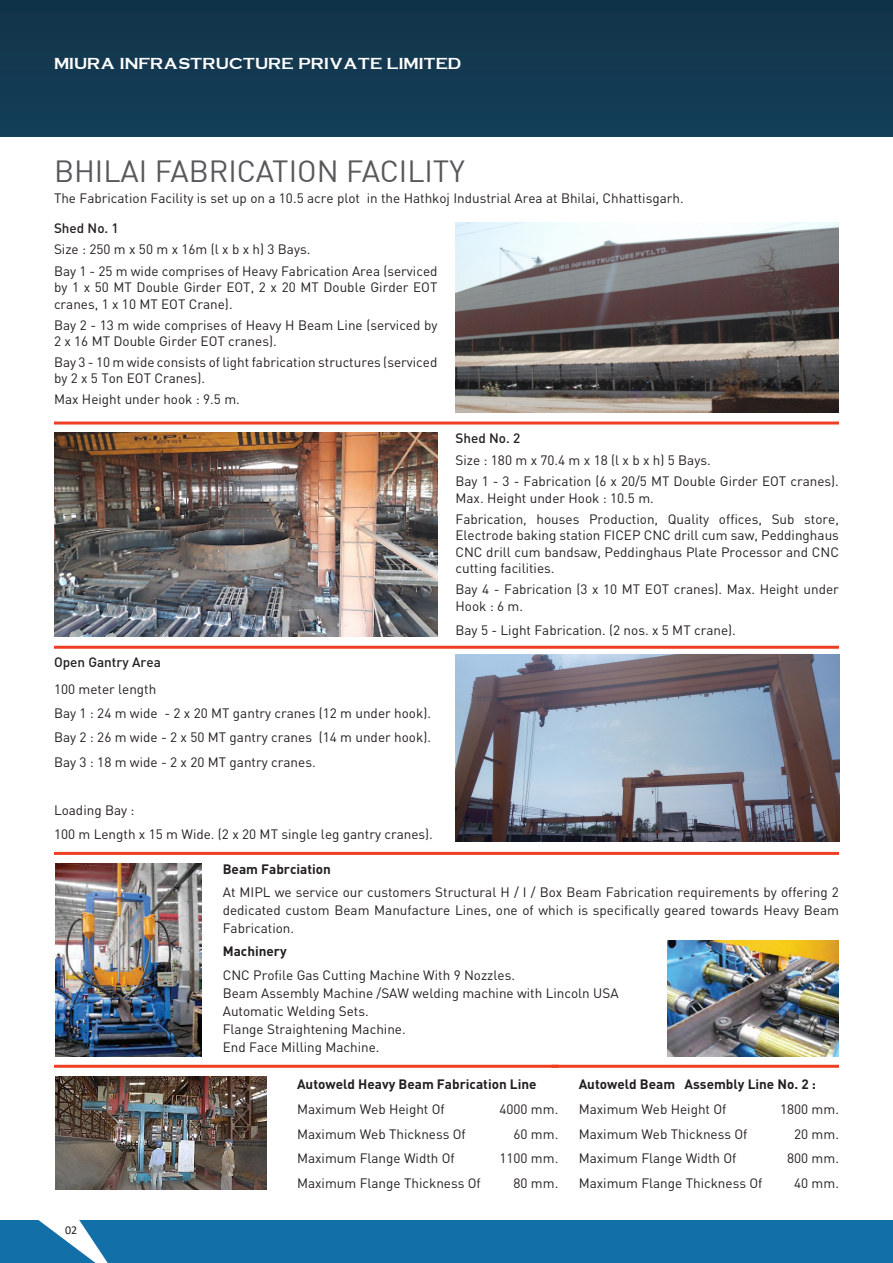
<style>
.page{position:relative;width:893px;height:1263px;background:#fff}
.page>*{position:absolute;margin:0;border:0;box-sizing:border-box;transform-origin:0 0}
.t1{font:30px "DIN";color:#57585a}
.t2{font:700 16.5px "Copperplate";color:#fff}
.t3{font:13.5px/16.2px "DIN Pro";color:#231f20}
.t4{font:700 13.5px "DIN Pro";color:#231f20}
.t5{font:500 13.5px "DIN Pro";color:#231f20}
.t6{font:12px "Calibri";color:#231f20}
</style>
<div class="page">
<div style="left:0;top:0;width:893px;height:137px;background:#133950"></div>
<div style="left:0;top:1220px;width:893px;height:43px;background:#136fa8"></div>
<svg style="left:38px;top:1220px;width:70px;height:43px"></svg>
<img style="left:455px;top:655px;width:385px;height:186px">
<img style="left:455px;top:223px;width:384px;height:189px">
<img style="left:54px;top:433px;width:383px;height:204px">
<hr style="left:54px;top:421px;width:785px;height:3px;background:#ef3e22">
<hr style="left:54px;top:646px;width:785px;height:3px;background:#ef3e22">
<hr style="left:54px;top:852px;width:785px;height:3px;background:#ef3e22">
<img style="left:55px;top:863px;width:147px;height:194px">
<img style="left:668px;top:941px;width:171px;height:116px">
<hr style="left:54px;top:1065px;width:504px;height:3px;background:#ef3e22">
<hr style="left:552px;top:1065px;width:287px;height:3px;background:#ef3e22">
<img style="left:55px;top:1077px;width:211px;height:112px">
<p class="t2" style="left:54px;top:54px;width:409px">MIURA INFRASTRUCTURE PRIVATE LIMITED</p>
<h1 class="t1" style="left:54px;top:152px;width:412px">BHILAI FABRICATION FACILITY</h1>
<p class="t3" style="left:54px;top:190px;width:631px">The Fabrication Facility is set up on a 10.5 acre plot in the Hathkoj Industrial Area at Bhilai, Chhattisgarh.</p>
<p class="t5" style="left:54px;top:219px;width:66px">Shed No. 1</p>
<p class="t3" style="left:54px;top:238px;width:385px;line-height:21.6px">Size : 250 m x 50 m x 16m (l x b x h) 3 Bays.<br>Bay 1 - 25 m wide comprises of Heavy Fabrication Area (serviced</p>
<p class="t3" style="left:54px;top:279px;width:385px">by 1 x 50 MT Double Girder EOT, 2 x 20 MT Double Girder EOT cranes, 1 x 10 MT EOT Crane).</p>
<p class="t3" style="left:54px;top:317px;width:385px">Bay 2 - 13 m wide comprises of Heavy H Beam Line (serviced by<br>2 x 16 MT Double Girder EOT cranes).</p>
<p class="t3" style="left:54px;top:353px;width:385px">Bay 3 - 10 m wide consists of light fabrication structures (serviced by 2 x 5 Ton EOT Cranes).</p>
<p class="t3" style="left:54px;top:390px;width:187px">Max Height under hook : 9.5 m.</p>
<p class="t5" style="left:54px;top:653px;width:108px">Open Gantry Area</p>
<p class="t3" style="left:54px;top:676px;width:378px;line-height:24.3px">100 meter length<br>Bay 1 : 24 m wide - 2 x 20 MT gantry cranes (12 m under hook).<br>Bay 2 : 26 m wide - 2 x 50 MT gantry cranes (14 m under hook).<br>Bay 3 : 18 m wide - 2 x 20 MT gantry cranes.</p>
<p class="t3" style="left:54px;top:797px;width:380px;line-height:24.3px">Loading Bay :<br>100 m Length x 15 m Wide. (2 x 20 MT single leg gantry cranes).</p>
<p class="t5" style="left:455px;top:429px;width:66px">Shed No. 2</p>
<p class="t3" style="left:455px;top:448px;width:385px;line-height:21.6px">Size : 180 m x 70.4 m x 18 (l x b x h) 5 Bays.<br>Bay 1 - 3 - Fabrication (6 x 20/5 MT Double Girder EOT cranes).</p>
<p class="t3" style="left:455px;top:486px;width:385px;line-height:21.6px">Max. Height under Hook : 10.5 m.<br>Fabrication, houses Production, Quality offices, Sub store,</p>
<p class="t3" style="left:455px;top:527px;width:385px;text-align:justify">Electrode baking station FICEP CNC drill cum saw, Peddinghaus CNC drill cum bandsaw, Peddinghaus Plate Processor and CNC cutting facilities.</p>
<p class="t3" style="left:455px;top:581px;width:385px">Bay 4 - Fabrication (3 x 10 MT EOT cranes). Max. Height under<br>Hook : 6 m.</p>
<p class="t3" style="left:455px;top:622px;width:282px">Bay 5 - Light Fabrication. (2 nos. x 5 MT crane).</p>
<p class="t6" style="left:65px;top:1222px;width:14px">02</p>
<p class="t4" style="left:223px;top:859px;width:110px">Beam Fabrciation</p>
<p class="t3" style="left:223px;top:882px;width:618px;line-height:18px;text-align:justify">At MIPL we service our customers Structural H / I / Box Beam Fabrication requirements by offering 2 dedicated custom Beam Manufacture Lines, one of which is specifically geared towards Heavy Beam Fabrication.</p>
<p class="t4" style="left:223px;top:942px;width:65px">Machinery</p>
<p class="t3" style="left:223px;top:965px;width:397px;line-height:18px">CNC Profile Gas Cutting Machine With 9 Nozzles.<br>Beam Assembly Machine /SAW welding machine with Lincoln USA Automatic Welding Sets.<br>Flange Straightening Machine.<br>End Face Milling Machine.</p>
<p class="t4" style="left:297px;top:1075px;width:241px">Autoweld Heavy Beam Fabrication Line</p>
<p class="t3" style="left:297px;top:1100px;width:149px">Maximum Web Height Of</p>
<p class="t3" style="left:499px;top:1100px;width:60px">4000 mm.</p>
<p class="t3" style="left:297px;top:1125px;width:170px">Maximum Web Thickness Of</p>
<p class="t3" style="left:513px;top:1125px;width:46px">60 mm.</p>
<p class="t3" style="left:297px;top:1149px;width:159px">Maximum Flange Width Of</p>
<p class="t3" style="left:499px;top:1149px;width:60px">1100 mm.</p>
<p class="t3" style="left:297px;top:1174px;width:185px">Maximum Flange Thickness Of</p>
<p class="t3" style="left:513px;top:1174px;width:46px">80 mm.</p>
<p class="t4" style="left:579px;top:1075px;width:239px">Autoweld Beam Assembly Line No. 2 :</p>
<p class="t3" style="left:579px;top:1100px;width:149px">Maximum Web Height Of</p>
<p class="t3" style="left:780px;top:1100px;width:60px">1800 mm.</p>
<p class="t3" style="left:579px;top:1125px;width:170px">Maximum Web Thickness Of</p>
<p class="t3" style="left:794px;top:1125px;width:46px">20 mm.</p>
<p class="t3" style="left:579px;top:1149px;width:159px">Maximum Flange Width Of</p>
<p class="t3" style="left:787px;top:1149px;width:53px">800 mm.</p>
<p class="t3" style="left:579px;top:1174px;width:185px">Maximum Flange Thickness Of</p>
<p class="t3" style="left:794px;top:1174px;width:46px">40 mm.</p>
</div>
